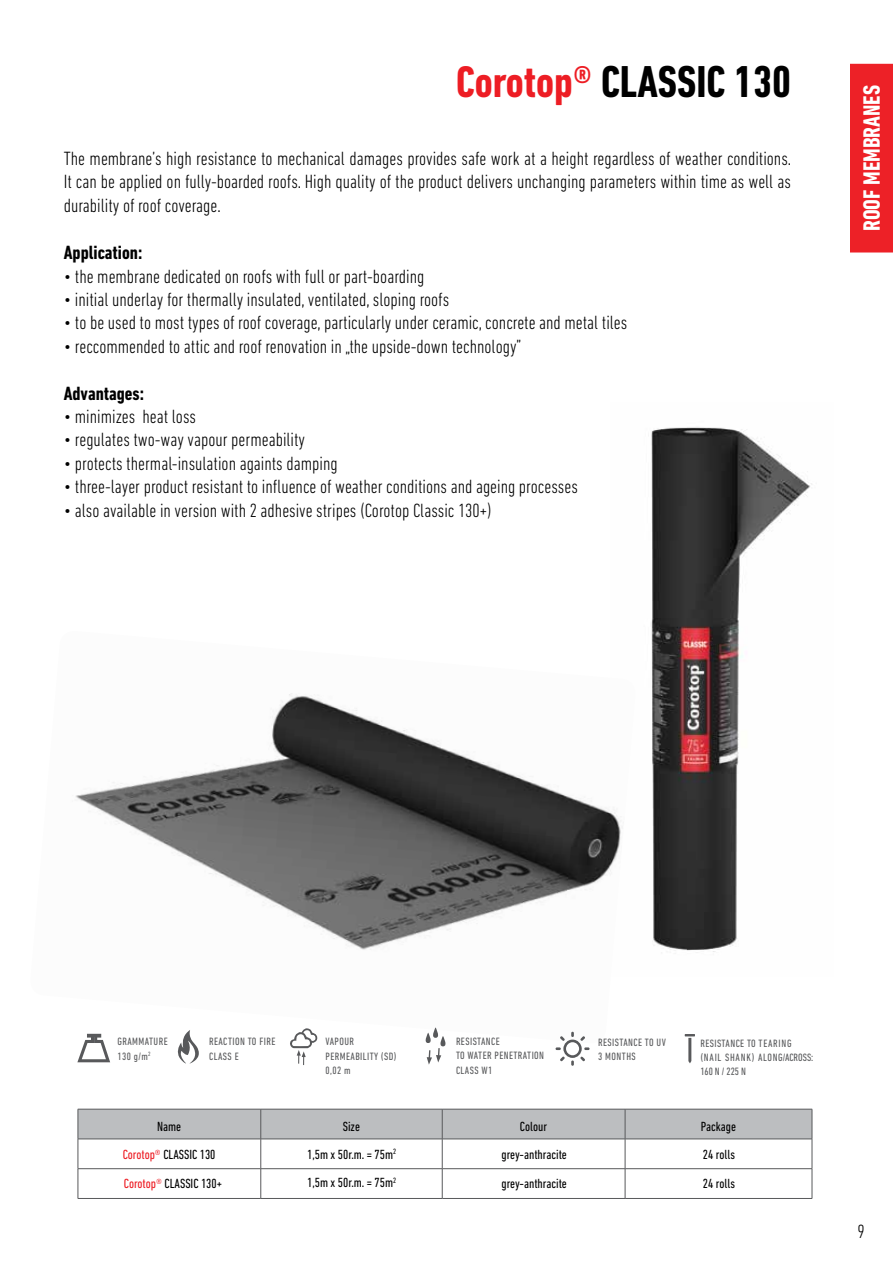
<style>
.page{position:relative;width:893px;height:1263px;background:#fff}
.page>*{position:absolute;margin:0;border:0;box-sizing:border-box;transform-origin:0 0}
.t1{font:700 condensed 45.45px "DIN Next LT Pro";color:#000}
.t2{font:700 condensed 24px "DIN Next LT Pro";color:#fff}
.t3{font:300 condensed 19.5px/23.4px "DIN Next LT Pro";color:#000;text-align:justify}
.t4{font:700 condensed 19.5px "DIN Next LT Pro";color:#000}
.t5{font:condensed 13.5px/28.7px "DIN Next LT Pro";color:#000}
.t6{font:condensed 10.8px/14.4px "DIN Next LT Pro";letter-spacing:.04em;color:#58595b}
.s1{font-size:45px;color:#ed1d24}
.s2{color:#ed1d24}
</style>
<div class="page">
<div style="left:850px;top:64px;width:43px;height:188px;background:#ed2127"></div>
<svg style="left:78px;top:1109px;width:735px;height:89px"></svg>
<hr style="left:78px;top:1198px;width:183px;height:1px;background:#58595b">
<hr style="left:261px;top:1198px;width:181px;height:1px;background:#58595b">
<hr style="left:442px;top:1198px;width:183px;height:1px;background:#58595b">
<hr style="left:625px;top:1198px;width:187px;height:1px;background:#58595b">
<img style="left:651px;top:427px;width:161px;height:525px">
<img style="left:75px;top:693px;width:548px;height:341px">
<svg style="left:77px;top:1034px;width:33px;height:28px"></svg>
<svg style="left:422px;top:1027px;width:27px;height:38px"></svg>
<svg style="left:685px;top:1034px;width:10px;height:29px"></svg>
<svg style="left:177px;top:1030px;width:22px;height:34px"></svg>
<svg style="left:289px;top:1028px;width:29px;height:37px"></svg>
<svg style="left:556px;top:1032px;width:34px;height:34px"></svg>
<h1 class="t1" style="left:456px;top:56px;width:336px"><span class="s1">Corotop</span><span class="s2">®</span> CLASSIC 130</h1>
<p class="t3" style="left:64px;top:146px;width:729px">The membrane’s high resistance to mechanical damages provides safe work at a height regardless of weather conditions.<br>It can be applied on fully-boarded roofs. High quality of the product delivers unchanging parameters within time as well as durability of roof coverage.</p>
<p class="t4" style="left:64px;top:241px;width:80px">Application:</p>
<p class="t3" style="left:64px;top:264px;width:362px">• the membrane dedicated on roofs with full or part-boarding</p>
<p class="t3" style="left:64px;top:287px;width:387px">• initial underlay for thermally insulated, ventilated, sloping roofs</p>
<p class="t3" style="left:64px;top:311px;width:565px">• to be used to most types of roof coverage, particularly under ceramic, concrete and metal tiles</p>
<p class="t3" style="left:64px;top:334px;width:459px">• reccommended to attic and roof renovation in „the upside-down technology”</p>
<p class="t4" style="left:64px;top:382px;width:82px">Advantages:</p>
<p class="t3" style="left:64px;top:404px;width:134px">• minimizes heat loss</p>
<p class="t3" style="left:64px;top:428px;width:243px">• regulates two-way vapour permeability</p>
<p class="t3" style="left:64px;top:451px;width:275px">• protects thermal-insulation againts damping</p>
<p class="t3" style="left:64px;top:475px;width:516px">• three-layer product resistant to influence of weather conditions and ageing processes</p>
<p class="t3" style="left:64px;top:498px;width:429px">• also available in version with 2 adhesive stripes (Corotop Classic 130+)</p>
<p class="t2" style="left:858px;top:231px;width:148px;rotate:-90deg">ROOF MEMBRANES</p>
<p class="t6" style="left:456px;top:1034px;width:90px">RESISTANCE<br>TO WATER PENETRATION<br>CLASS W1</p>
<p class="t6" style="left:209px;top:1034px;width:68px">REACTION TO FIRE<br>CLASS E</p>
<p class="t6" style="left:326px;top:1034px;width:73px">VAPOUR<br>PERMEABILITY (SD)<br>0,02 m</p>
<p class="t6" style="left:598px;top:1035px;width:69px">RESISTANCE TO UV<br>3 MONTHS</p>
<p class="t6" style="left:117px;top:1034px;width:52px">GRAMMATURE<br>130 g/m<sup>2</sup></p>
<p class="t6" style="left:700px;top:1035px;width:115px">RESISTANCE TO TEARING (NAIL SHANK) ALONG/ACROSS:<br>160 N / 225 N</p>
<p class="t5" style="left:157px;top:1112px;width:26px">Name</p>
<p class="t5" style="left:343px;top:1112px;width:19px">Size</p>
<p class="t5" style="left:520px;top:1112px;width:29px">Colour</p>
<p class="t5" style="left:701px;top:1112px;width:37px">Package</p>
<p class="t5" style="left:123px;top:1140px;width:101px"><span class="s2">Corotop®</span> CLASSIC 130<br><span class="s2">Corotop®</span> CLASSIC 130+</p>
<p class="t5" style="left:307px;top:1140px;width:90px">1,5m x 50r.m. = 75m<sup>2<br></sup>1,5m x 50r.m. = 75m<sup>2</sup></p>
<p class="t5" style="left:501px;top:1140px;width:67px">grey-anthracite grey-anthracite</p>
<p class="t5" style="left:703px;top:1140px;width:34px">24 rolls<br>24 rolls</p>
<p class="t3" style="left:857px;top:1220px;width:9px">9</p>
</div>
